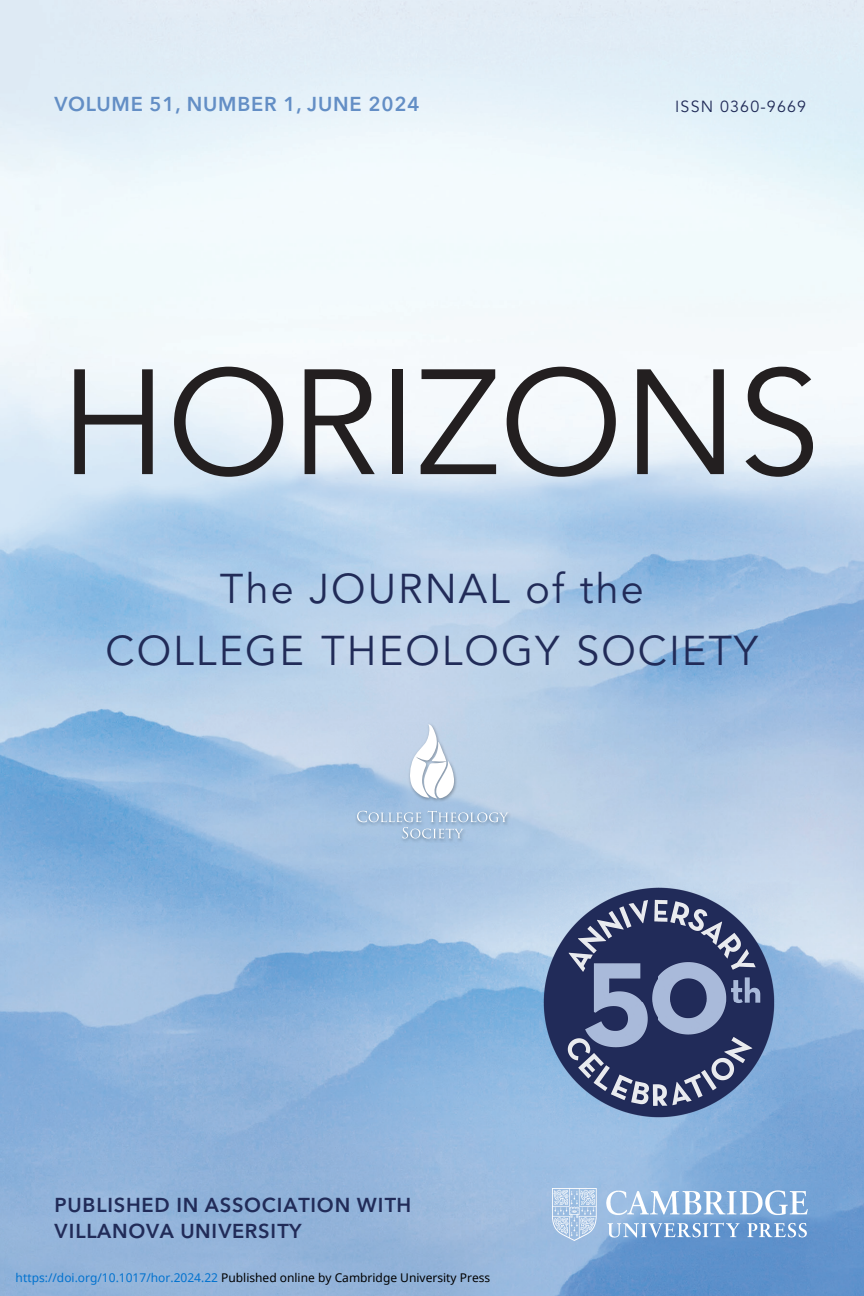
<style>
.page{position:relative;width:864px;height:1296px;background:#fff}
.page>*{position:absolute;margin:0;border:0;box-sizing:border-box;transform-origin:0 0}
.t1{font:148px "Avenir LT Std";color:#231f20}
.t2{font:41.2px/62px "Avenir LT Std";letter-spacing:.05em;color:#212b58;text-align:center}
.t3{font:600 20px/26px "Avenir Next LT Pro";letter-spacing:.04em;color:#212b58}
.t4{font:600 20px "Avenir Next LT Pro";letter-spacing:.04em;color:#638ec5}
.t5{font:16px "Avenir LT Std";letter-spacing:.075em;color:#212b58}
.t6{font:12px "Noto Sans";color:#000}
.s1{color:#0172cf}
</style>
<div class="page">
<img style="left:0;top:0;width:864px;height:1296px">
<img style="left:355px;top:723px;width:157px;height:120px">
<svg style="left:357px;top:811px;width:151px;height:27px;background:#a9c3de"></svg>
<svg style="left:409px;top:724px;width:46px;height:75px"></svg>
<img style="left:552px;top:1189px;width:255px;height:51px">
<img style="left:539px;top:883px;width:240px;height:240px">
<h3 class="t4" style="left:55px;top:92px;width:367px">VOLUME 51, NUMBER 1, JUNE 2024</h3>
<h3 class="t5" style="left:675px;top:98px;width:133px">ISSN 0360-9669</h3>
<h1 class="t1" style="left:60px;top:338px;width:762px">HORIZONS</h1>
<h2 class="t2" style="left:106px;top:559px;width:654px">The JOURNAL of the<br>COLLEGE THEOLOGY SOCIETY</h2>
<h3 class="t3" style="left:55px;top:1192px;width:358px">PUBLISHED IN ASSOCIATION WITH<br>VILLANOVA UNIVERSITY</h3>
<p class="t6" style="left:16px;top:1269px;width:476px"><span class="s1">https://doi.org/10.1017/hor.2024.22</span> Published online by Cambridge University Press</p>
</div>
